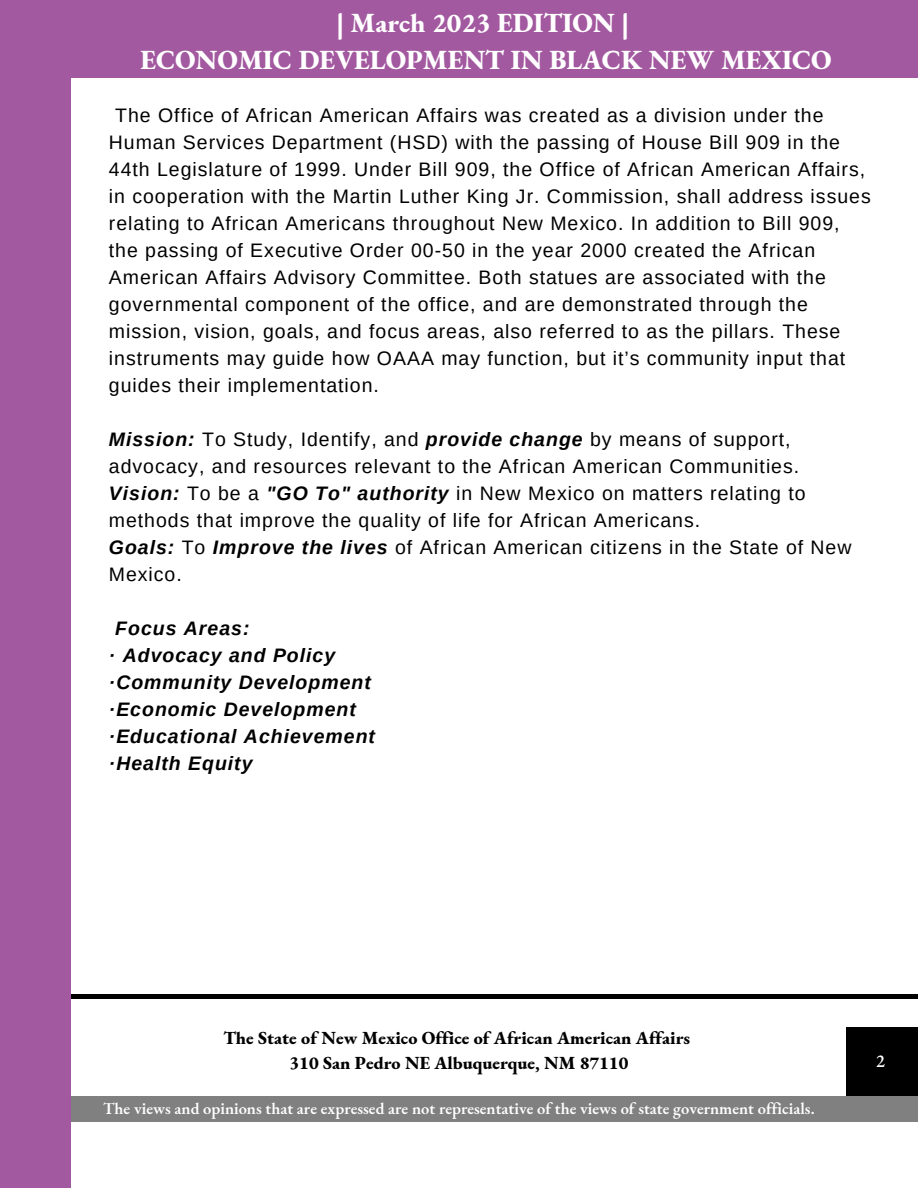
<style>
.page{position:relative;width:918px;height:1188px;background:#fff}
.page>*{position:absolute;margin:0;border:0;box-sizing:border-box;transform-origin:0 0}
.t1{font:800 27px/37.2px "EB Garamond";color:#fff;text-align:center}
.t2{font:19.5px/27px "Arimo";letter-spacing:.05em;color:#000}
.t3{font:italic 700 19.5px/27px "Arimo";letter-spacing:.05em;color:#000}
.t4{font:800 18px/24.8px "EB Garamond";color:#000;text-align:center}
.t5{font:600 18px "EB Garamond";color:#fff}
.t6{font:600 16.5px "EB Garamond";color:#fff}
.s1{font-weight:700;font-style:italic}
</style>
<div class="page">
<div style="left:846px;top:1028px;width:72px;height:90px;background:#000"></div>
<div style="left:44px;top:1096px;width:874px;height:26px;background:#808080"></div>
<hr style="left:38px;top:994px;width:880px;height:4px;background:#000">
<div style="left:0;top:0;width:918px;height:77px;background:#a359a0"></div>
<div style="left:0;top:61px;width:71px;height:1127px;background:#a359a0"></div>
<h1 class="t1" style="left:140px;top:4px;width:693px">| March 2023 EDITION |<br>ECONOMIC DEVELOPMENT IN BLACK NEW MEXICO</h1>
<p class="t2" style="left:109px;top:102px;width:763px;text-indent:6px">The Office of African American Affairs was created as a division under the Human Services Department (HSD) with the passing of House Bill 909 in the 44th Legislature of 1999. Under Bill 909, the Office of African American Affairs, in cooperation with the Martin Luther King Jr. Commission, shall address issues relating to African Americans throughout New Mexico. In addition to Bill 909, the passing of Executive Order 00-50 in the year 2000 created the African American Affairs Advisory Committee. Both statues are associated with the governmental component of the office, and are demonstrated through the mission, vision, goals, and focus areas, also referred to as the pillars. These instruments may guide how OAAA may function, but it’s community input that guides their implementation.</p>
<p class="t2" style="left:109px;top:426px;width:744px"><span class="s1">Mission:</span> To Study, Identify, and <span class="s1">provide change</span> by means of support, advocacy, and resources relevant to the African American Communities.<br><span class="s1">Vision:</span> To be a <span class="s1">"GO To" authority</span> in New Mexico on matters relating to methods that improve the quality of life for African Americans.<br><span class="s1">Goals:</span> To <span class="s1">Improve the lives</span> of African American citizens in the State of New Mexico.</p>
<p class="t3" style="left:109px;top:615px;width:268px;text-indent:6px">Focus Areas:<br>· Advocacy and Policy ·Community Development ·Economic Development ·Educational Achievement ·Health Equity</p>
<p class="t4" style="left:223px;top:1025px;width:468px">The State of New Mexico Office of African American Affairs<br>310 San Pedro NE Albuquerque, NM 87110</p>
<p class="t6" style="left:103px;top:1097px;width:713px">The views and opinions that are expressed are not representative of the views of state government officials.</p>
<p class="t5" style="left:876px;top:1048px;width:11px">2</p>
</div>
